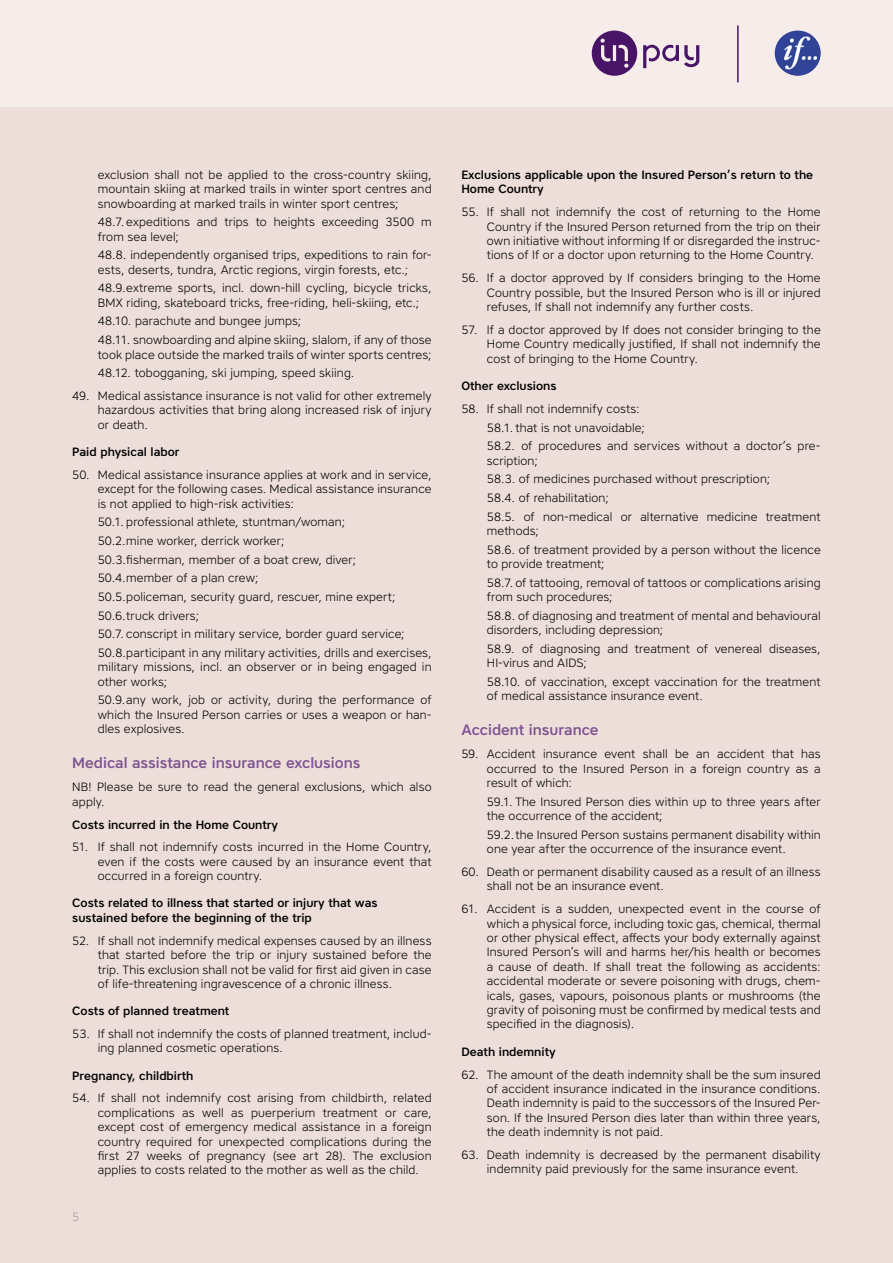
<style>
.page{position:relative;width:893px;height:1263px;background:#fff}
.page>*{position:absolute;margin:0;border:0;box-sizing:border-box;transform-origin:0 0}
.t1{font:500 15px "Core Sans A55";color:#7e538f}
.t2{font:300 12px/14.4px "Core Sans A35";letter-spacing:.01em;color:#000}
.t3{font:500 12px/14.4px "Core Sans A55";color:#000}
.t4{font:300 12px "Core Sans A35";color:#aa96a7}
</style>
<div class="page">
<div style="left:0;top:106px;width:893px;height:1157px;background:#eddeda"></div>
<div style="left:0;top:0;width:893px;height:106px;background:#f6ecea"></div>
<svg style="left:592px;top:31px;width:107px;height:45px"></svg>
<img style="left:775px;top:31px;width:46px;height:45px;border-radius:23px">
<hr style="left:737px;top:25px;width:2px;height:57px;background:#481466">
<p class="t2" style="left:98px;top:167px;width:335px;text-align:justify">exclusion shall not be applied to the cross-country skiing, mountain skiing at marked trails in winter sport centres and snowboarding at marked trails in winter sport centres;</p>
<p class="t2" style="left:98px;top:215px;width:335px">48.7. expeditions and trips to heights exceeding 3500 m from sea level;</p>
<p class="t2" style="left:98px;top:248px;width:335px">48.8. independently organised trips, expeditions to rain for&shy;ests, deserts, tundra, Arctic regions, virgin forests, etc.;</p>
<p class="t2" style="left:98px;top:281px;width:335px">48.9.extreme sports, incl. down-hill cycling, bicycle tricks,<br>BMX riding, skateboard tricks, free-riding, heli-skiing, etc.;</p>
<p class="t2" style="left:98px;top:312px;width:335px;line-height:18.6px">48.10. parachute and bungee jumps;<br>48.11. snowboarding and alpine skiing, slalom, if any of those</p>
<p class="t2" style="left:98px;top:345px;width:335px;line-height:18.6px">took place outside the marked trails of winter sports centres;<br>48.12. tobogganing, ski jumping, speed skiing.</p>
<p class="t2" style="left:98px;top:388px;width:335px;text-align:justify;text-indent:-26px">49. Medical assistance insurance is not valid for other extremely hazardous activities that bring along increased risk of injury or death.</p>
<p class="t3" style="left:72px;top:444px;width:109px">Paid physical labor</p>
<p class="t2" style="left:98px;top:467px;width:335px;text-align:justify;text-indent:-26px">50. Medical assistance insurance applies at work and in service, except for the following cases. Medical assistance insurance is not applied to high-risk activities:</p>
<p class="t2" style="left:98px;top:513px;width:335px;line-height:18.6px">50.1. professional athlete, stuntman/woman;<br>50.2.mine worker, derrick worker;<br>50.3.fisherman, member of a boat crew, diver; 50.4.member of a plan crew;<br>50.5.policeman, security guard, rescuer, mine expert; 50.6.truck drivers;<br>50.7. conscript in military service, border guard service; 50.8.participant in any military activities, drills and exercises,</p>
<p class="t2" style="left:98px;top:660px;width:335px">military missions, incl. an observer or in being engaged in other works;</p>
<p class="t2" style="left:98px;top:693px;width:335px;text-align:justify">50.9.any work, job or activity, during the performance of which the Insured Person carries or uses a weapon or han&shy;dles explosives.</p>
<p class="t1" style="left:72px;top:753px;width:290px">Medical assistance insurance exclusions</p>
<p class="t2" style="left:72px;top:779px;width:361px">NB! Please be sure to read the general exclusions, which also apply.</p>
<p class="t3" style="left:72px;top:817px;width:207px">Costs incurred in the Home Country</p>
<p class="t2" style="left:98px;top:840px;width:335px;text-align:justify;text-indent:-26px">51. If shall not indemnify costs incurred in the Home Country, even if the costs were caused by an insurance event that occurred in a foreign country.</p>
<p class="t3" style="left:72px;top:896px;width:307px">Costs related to illness that started or injury that was sustained before the beginning of the trip</p>
<p class="t2" style="left:98px;top:933px;width:335px;text-align:justify;text-indent:-26px">52. If shall not indemnify medical expenses caused by an illness that started before the trip or injury sustained before the trip. This exclusion shall not be valid for first aid given in case of life-threatening ingravescence of a chronic illness.</p>
<p class="t3" style="left:72px;top:1003px;width:159px">Costs of planned treatment</p>
<p class="t2" style="left:98px;top:1026px;width:335px;text-indent:-26px">53. If shall not indemnify the costs of planned treatment, includ&shy;ing planned cosmetic operations.</p>
<p class="t3" style="left:72px;top:1068px;width:123px">Pregnancy, childbirth</p>
<p class="t2" style="left:98px;top:1091px;width:335px;text-align:justify;text-indent:-26px">54. If shall not indemnify cost arising from childbirth, related complications as well as puerperium treatment or care, except cost of emergency medical assistance in a foreign country required for unexpected complications during the first 27 weeks of pregnancy (see art 28). The exclusion applies to costs related to the mother as well as the child.</p>
<p class="t4" style="left:72px;top:1208px;width:9px">5</p>
<p class="t3" style="left:461px;top:167px;width:353px">Exclusions applicable upon the Insured Person’s return to the<br>Home Country</p>
<p class="t2" style="left:487px;top:205px;width:335px;text-align:justify;text-indent:-26px">55. If shall not indemnify the cost of returning to the Home Country if the Insured Person returned from the trip on their own initiative without informing If or disregarded the instruc&shy;tions of If or a doctor upon returning to the Home Country.</p>
<p class="t2" style="left:487px;top:271px;width:335px;text-align:justify;text-indent:-26px">56. If a doctor approved by If considers bringing to the Home Country possible, but the Insured Person who is ill or injured refuses, If shall not indemnify any further costs.</p>
<p class="t2" style="left:487px;top:322px;width:335px;text-align:justify;text-indent:-26px">57. If a doctor approved by If does not consider bringing to the Home Country medically justified, If shall not indemnify the cost of bringing to the Home Country.</p>
<p class="t3" style="left:461px;top:378px;width:97px">Other exclusions</p>
<p class="t2" style="left:487px;top:399px;width:335px;line-height:18.6px;text-indent:-26px">58. If shall not indemnify costs:<br>58.1. that is not unavoidable;<br>58.2. of procedures and services without a doctor’s pre-</p>
<p class="t2" style="left:487px;top:451px;width:335px;line-height:18.6px">scription;<br>58.3. of medicines purchased without prescription;<br>58.4. of rehabilitation;<br>58.5. of non-medical or alternative medicine treatment</p>
<p class="t2" style="left:487px;top:521px;width:335px;line-height:18.6px">methods;<br>58.6. of treatment provided by a person without the licence</p>
<p class="t2" style="left:487px;top:554px;width:335px;line-height:18.6px">to provide treatment;<br>58.7. of tattooing, removal of tattoos or complications arising</p>
<p class="t2" style="left:487px;top:587px;width:335px;line-height:18.6px">from such procedures;<br>58.8. of diagnosing and treatment of mental and behavioural</p>
<p class="t2" style="left:487px;top:620px;width:335px;line-height:18.6px">disorders, including depression;<br>58.9. of diagnosing and treatment of venereal diseases,</p>
<p class="t2" style="left:487px;top:653px;width:335px;line-height:18.6px">HI-virus and AIDS;<br>58.10. of vaccination, except vaccination for the treatment</p>
<p class="t2" style="left:487px;top:688px;width:218px">of medical assistance insurance event.</p>
<p class="t1" style="left:461px;top:720px;width:139px">Accident insurance</p>
<p class="t2" style="left:487px;top:746px;width:335px;text-align:justify;text-indent:-26px">59. Accident insurance event shall be an accident that has occurred to the Insured Person in a foreign country as a result of which:</p>
<p class="t2" style="left:487px;top:794px;width:335px">59.1. The Insured Person dies within up to three years after the occurrence of the accident;</p>
<p class="t2" style="left:487px;top:827px;width:335px">59.2.the Insured Person sustains permanent disability within one year after the occurrence of the insurance event.</p>
<p class="t2" style="left:487px;top:864px;width:335px;text-indent:-26px">60. Death or permanent disability caused as a result of an illness shall not be an insurance event.</p>
<p class="t2" style="left:487px;top:902px;width:335px;text-align:justify;text-indent:-26px">61. Accident is a sudden, unexpected event in the course of which a physical force, including toxic gas, chemical, thermal or other physical effect, affects your body externally against Insured Person’s will and harms her/his health or becomes a cause of death. If shall treat the following as accidents: accidental moderate or severe poisoning with drugs, chem&shy;icals, gases, vapours, poisonous plants or mushrooms (the gravity of poisoning must be confirmed by medical tests and specified in the diagnosis).</p>
<p class="t3" style="left:461px;top:1044px;width:96px">Death indemnity</p>
<p class="t2" style="left:487px;top:1067px;width:335px;text-align:justify;text-indent:-26px">62. The amount of the death indemnity shall be the sum insured of accident insurance indicated in the insurance conditions.<br>Death indemnity is paid to the successors of the Insured Per&shy;son. If the Insured Person dies later than within three years, the death indemnity is not paid.</p>
<p class="t2" style="left:461px;top:1147px;width:361px;text-align:center">63. Death indemnity is decreased by the permanent disability indemnity paid previously for the same insurance event.</p>
</div>
